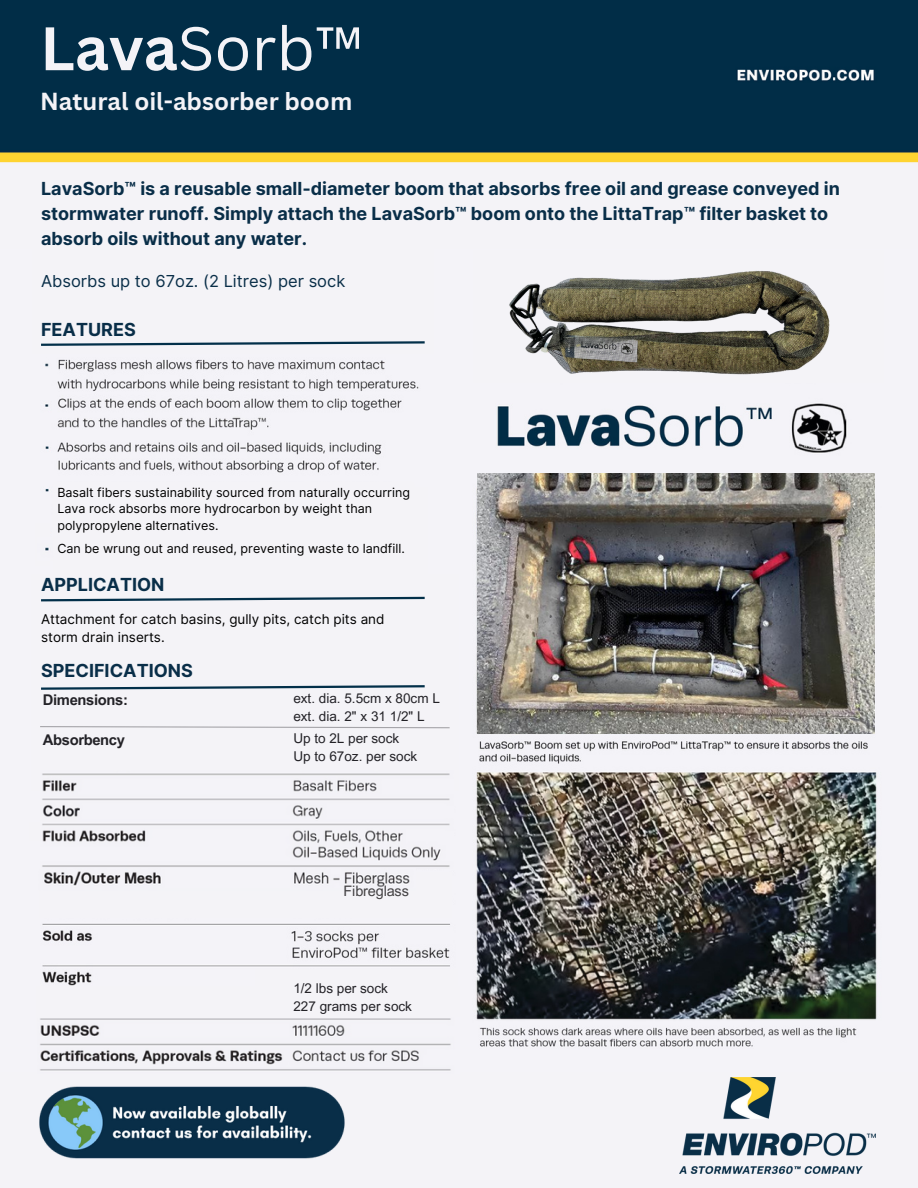
<style>
.page{position:relative;width:918px;height:1188px;background:#f4f3f7}
.page>*{position:absolute;margin:0;border:0;box-sizing:border-box;transform-origin:0 0}
.t1{font:60px "Canva Sans";color:#f4f3f7}
.t2{font:700 24px "Canva Sans";color:#f4f3f7}
.t3{font:700 18px/25px "Inter";color:#092e48}
.t4{font:16.5px "Inter";color:#092e48}
.t5{font:700 14.85px "Arial MT Pro";letter-spacing:-.025em;color:#232227}
.t6{font:14.4px "Arial MT Pro";letter-spacing:-.01em;color:#434143}
.t7{font:13.5px "Arial MT Pro";color:#232227}
.t8{font:13.5px "Inter";color:#000}
.t9{font:12.6px/16.8px "Inter";color:#000}
.s1{font-weight:700}
</style>
<div class="page">
<img style="left:42px;top:359px;width:835px;height:688px">
<div style="left:32px;top:574px;width:427px;height:217px;background:#f4f3f7"></div>
<img style="left:286px;top:928px;width:166px;height:34px">
<img style="left:0;top:0;width:918px;height:163px">
<svg style="left:41px;top:341px;width:384px;height:5px"></svg>
<img style="left:680px;top:1077px;width:196px;height:97px">
<div style="left:40px;top:12px;width:295px;height:119px;background:#012d47"></div>
<img style="left:42px;top:394px;width:382px;height:169px">
<div style="left:474px;top:250px;width:410px;height:132px;background:#f4f3f7"></div>
<img style="left:502px;top:271px;width:349px;height:121px">
<img style="left:478px;top:474px;width:397px;height:260px">
<img style="left:39px;top:1086px;width:306px;height:73px">
<svg style="left:41px;top:596px;width:384px;height:6px"></svg>
<svg style="left:41px;top:685px;width:384px;height:5px"></svg>
<svg style="left:40px;top:726px;width:410px;height:3px"></svg>
<div style="left:36px;top:987px;width:423px;height:49px;background:#f4f3f7"></div>
<img style="left:40px;top:1018px;width:419px;height:53px">
<div style="left:256px;top:969px;width:202px;height:35px;background:#f4f3f7"></div>
<img style="left:42px;top:773px;width:412px;height:95px">
<div style="left:256px;top:872px;width:196px;height:46px;background:#f4f3f7"></div>
<div style="left:39px;top:882px;width:217px;height:36px;background:#f4f3f7"></div>
<img style="left:42px;top:869px;width:374px;height:18px">
<div style="left:53px;top:487px;width:375px;height:95px;background:#f4f3f7"></div>
<div style="left:35px;top:523px;width:15px;height:43px;background:#f4f3f7"></div>
<img style="left:45px;top:537px;width:8px;height:24px">
<svg style="left:52px;top:481px;width:363px;height:78px"></svg>
<p class="t1" style="left:40px;top:6px;width:325px"><span class="s1">Lava</span>Sorb™</p>
<p class="t2" style="left:40px;top:85px;width:314px">Natural oil-absorber boom</p>
<p class="t3" style="left:41px;top:175px;width:800px">LavaSorb™ is a reusable small-diameter boom that absorbs free oil and grease conveyed in stormwater runoff. Simply attach the LavaSorb™ boom onto the LittaTrap™ filter basket to absorb oils without any water.</p>
<p class="t4" style="left:41px;top:271px;width:306px">Absorbs up to 67oz. (2 Litres) per sock</p>
<p class="t3" style="left:41px;top:317px;width:96px">FEATURES</p>
<p class="t9" style="left:57px;top:484px;width:354px">Basalt fibers sustainability sourced from naturally occurring<br>Lava rock absorbs more hydrocarbon by weight than polypropylene alternatives.</p>
<p class="t9" style="left:57px;top:540px;width:349px">Can be wrung out and reused, preventing waste to landfill.</p>
<p class="t3" style="left:41px;top:572px;width:125px">APPLICATION</p>
<p class="t8" style="left:41px;top:611px;width:345px">Attachment for catch basins, gully pits, catch pits and</p>
<p class="t8" style="left:41px;top:629px;width:125px">storm drain inserts.</p>
<p class="t3" style="left:41px;top:658px;width:153px">SPECIFICATIONS</p>
<p class="t7" style="left:293px;top:693px;width:148px">ext. dia. 5.5cm x 80cm L</p>
<p class="t7" style="left:293px;top:711px;width:133px">ext. dia. 2" x 31 1/2" L</p>
<p class="t5" style="left:43px;top:694px;width:87px">Dimensions:</p>
<p class="t5" style="left:43px;top:734px;width:84px">Absorbency</p>
<p class="t7" style="left:293px;top:733px;width:107px">Up to 2L per sock</p>
<p class="t7" style="left:293px;top:751px;width:125px">Up to 67oz. per sock</p>
<p class="t6" style="left:344px;top:886px;width:67px">Fibreglass</p>
<p class="t7" style="left:293px;top:983px;width:96px">1/2 lbs per sock</p>
<p class="t7" style="left:293px;top:1001px;width:120px">227 grams per sock</p>
</div>
